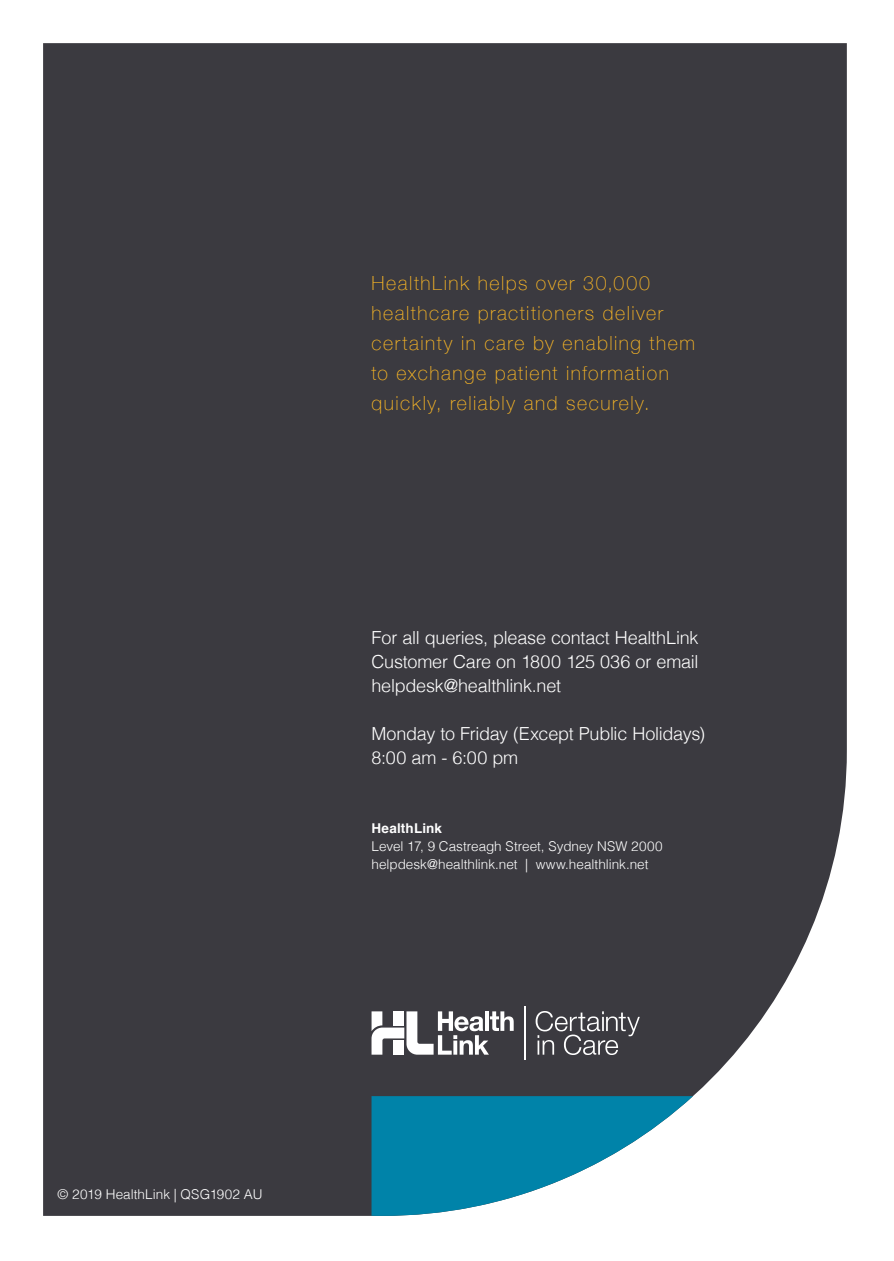
<style>
.page{position:relative;width:894px;height:1261px;background:#fff}
.page>*{position:absolute;margin:0;border:0;box-sizing:border-box;transform-origin:0 0}
.BC2___Left{font:100 19.5px/30px "Helvetica Neue";letter-spacing:.08em;color:#fcb825}
.BC2___Left-2{font:300 18px/24px "Helvetica";letter-spacing:-.015em;color:#fff;text-align:justify}
.BC2___Left-3{font:300 13.5px "Helvetica";color:#fff}
.BC2___Left-4{font:700 13.5px "Helvetica";letter-spacing:.01em;color:#fff}
</style>
<div class="page">
<div style="left:43px;top:43px;width:803px;height:1173px;background:#3b3a40"></div>
<svg style="left:371px;top:1096px;width:321px;height:120px"></svg>
<hr style="left:524px;top:1006px;width:1px;height:54px;background:#fff">
<svg style="left:371px;top:1011px;width:142px;height:44px"></svg>
<svg style="left:535px;top:1011px;width:104px;height:44px;background:#5f5f63"></svg>
<p class="BC2___Left" style="left:371px;top:267px;width:325px">HealthLink helps over 30,000 healthcare practitioners deliver certainty in care by enabling them to exchange patient information quickly, reliably and securely.</p>
<p class="BC2___Left-2" style="left:371px;top:624px;width:328px">For all queries, please contact HealthLink Customer Care on 1800 125 036 or email helpdesk@healthlink.net</p>
<p class="BC2___Left-2" style="left:371px;top:720px;width:335px">Monday to Friday (Except Public Holidays)</p>
<p class="BC2___Left-2" style="left:371px;top:744px;width:148px">8:00 am - 6:00 pm</p>
<p class="BC2___Left-4" style="left:371px;top:818px;width:72px">HealthLink</p>
<p class="BC2___Left-3" style="left:371px;top:835px;width:292px">Level 17, 9 Castreagh Street, Sydney NSW 2000</p>
<p class="BC2___Left-3" style="left:371px;top:853px;width:278px">helpdesk@healthlink.net | www.healthlink.net</p>
<p class="BC2___Left-3" style="left:58px;top:1182px;width:206px">© 2019 HealthLink | QSG1902 AU</p>
</div>
